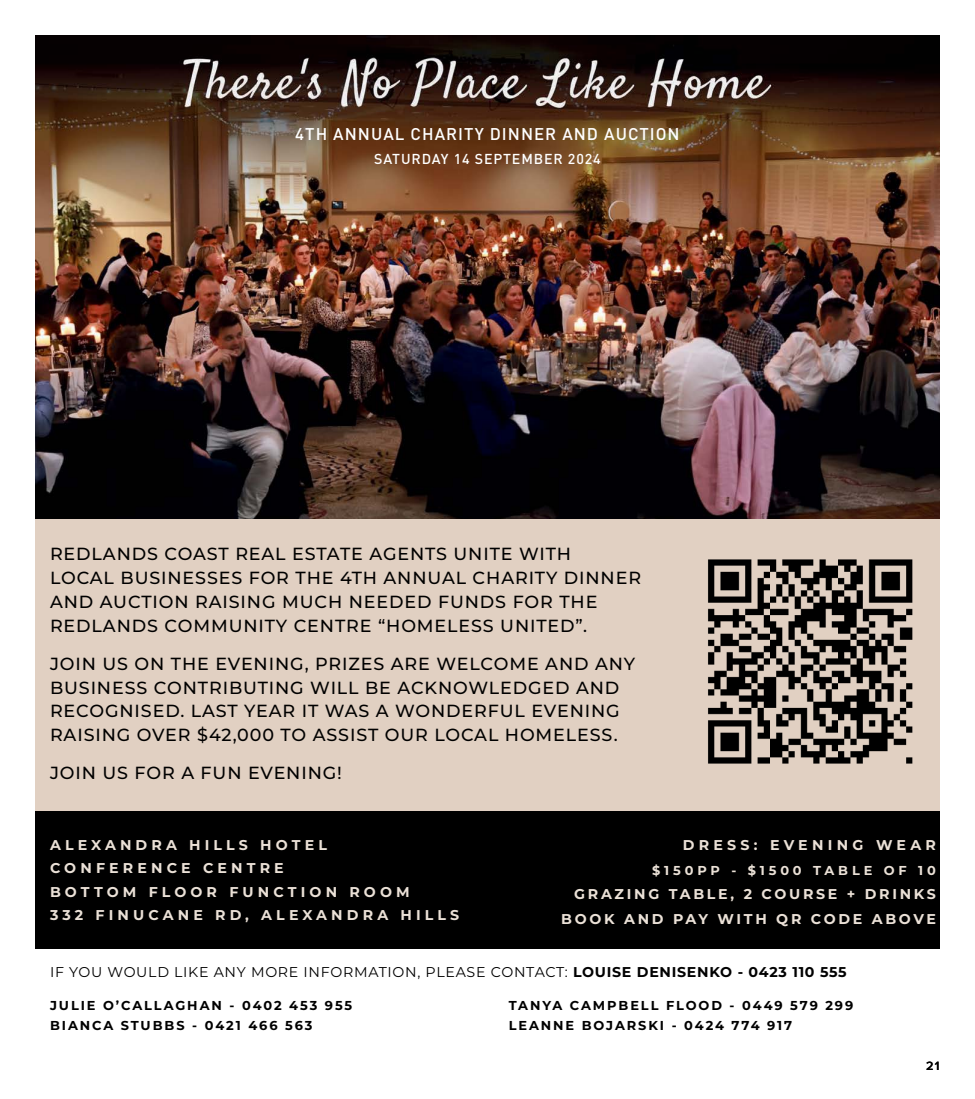
<style>
.page{position:relative;width:975px;height:1099px;background:#fff}
.page>*{position:absolute;margin:0;border:0;box-sizing:border-box;transform-origin:0 0}
.t1{font:500 17.5px/23.8px "Montserrat";letter-spacing:.05em;color:#000}
.t2{font:500 16.75px "DIN Pro";letter-spacing:.06em;color:#fff}
.t3{font:700 14.25px/23.2px "Montserrat";letter-spacing:.29em;color:#ebe1d7}
.t4{font:14.25px "Montserrat";letter-spacing:.05em;color:#000}
.t5{font:700 14.25px/24.5px "Montserrat";letter-spacing:.19em;color:#ebe1d7;text-align:right}
.t6{font:500 14.25px "DIN Pro";letter-spacing:.06em;color:#fff}
.t7{font:700 12.88px/20.6px "Montserrat";letter-spacing:.15em;color:#000}
.t8{font:700 12.88px "Montserrat";letter-spacing:.3em;color:#ebe1d7}
.t9{font:600 12.5px "Proxima Nova";color:#000}
.s1{font-weight:700}
</style>
<div class="page">
<img style="left:35px;top:35px;width:904px;height:483px">
<div style="left:35px;top:518px;width:904px;height:293px;background:#e1d0c2"></div>
<div style="left:35px;top:811px;width:904px;height:137px;background:#000"></div>
<img style="left:708px;top:559px;width:205px;height:205px">
<p class="t2" style="left:295px;top:121px;width:386px">4TH ANNUAL CHARITY DINNER AND AUCTION</p>
<p class="t6" style="left:374px;top:148px;width:228px">SATURDAY 14 SEPTEMBER 2024</p>
<p class="t1" style="left:50px;top:541px;width:592px">REDLANDS COAST REAL ESTATE AGENTS UNITE WITH<br>LOCAL BUSINESSES FOR THE 4TH ANNUAL CHARITY DINNER AND AUCTION RAISING MUCH NEEDED FUNDS FOR THE REDLANDS COMMUNITY CENTRE “HOMELESS UNITED”.</p>
<p class="t1" style="left:50px;top:651px;width:586px">JOIN US ON THE EVENING, PRIZES ARE WELCOME AND ANY BUSINESS CONTRIBUTING WILL BE ACKNOWLEDGED AND RECOGNISED. LAST YEAR IT WAS A WONDERFUL EVENING RAISING OVER $42,000 TO ASSIST OUR LOCAL HOMELESS.</p>
<p class="t1" style="left:50px;top:760px;width:293px">JOIN US FOR A FUN EVENING!</p>
<p class="t3" style="left:50px;top:832px;width:411px">ALEXANDRA HILLS HOTEL<br>CONFERENCE CENTRE<br>BOTTOM FLOOR FUNCTION ROOM<br>332 FINUCANE RD, ALEXANDRA HILLS</p>
<p class="t3" style="left:682px;top:832px;width:255px">DRESS: EVENING WEAR</p>
<p class="t8" style="left:652px;top:860px;width:285px">$150PP - $1500 TABLE OF 10</p>
<p class="t5" style="left:561px;top:881px;width:376px">GRAZING TABLE, 2 COURSE + DRINKS<br>BOOK AND PAY WITH QR CODE ABOVE</p>
<p class="t4" style="left:50px;top:962px;width:798px">IF YOU WOULD LIKE ANY MORE INFORMATION, PLEASE CONTACT: <span class="s1">LOUISE DENISENKO - 0423 110 555</span></p>
<p class="t7" style="left:50px;top:994px;width:304px">JULIE O’CALLAGHAN - 0402 453 955<br>BIANCA STUBBS - 0421 466 563</p>
<p class="t7" style="left:508px;top:994px;width:346px">TANYA CAMPBELL FLOOD - 0449 579 299<br>LEANNE BOJARSKI - 0424 774 917</p>
<p class="t9" style="left:926px;top:1056px;width:15px">21</p>
</div>
